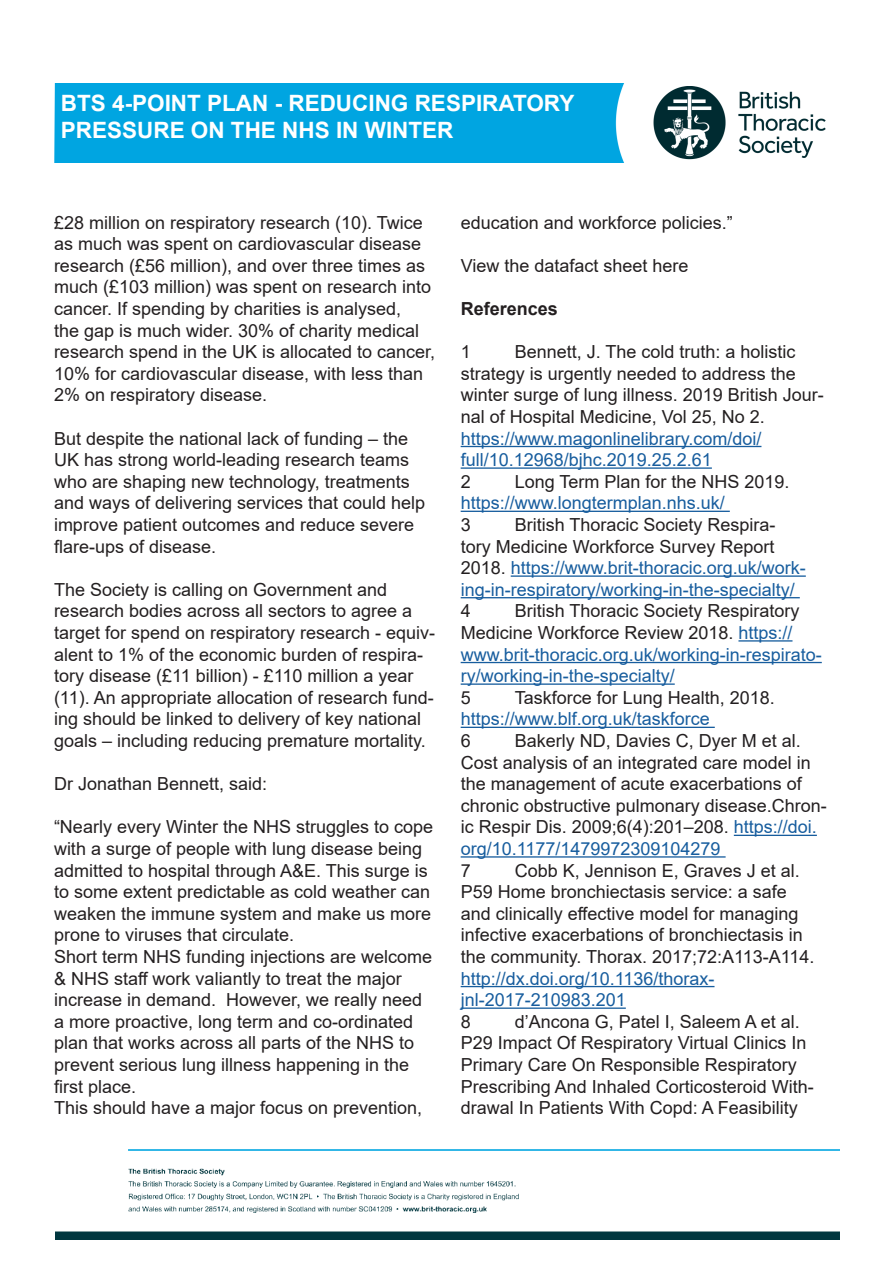
<style>
.page{position:relative;width:893px;height:1263px;background:#fff}
.page>*{position:absolute;margin:0;border:0;box-sizing:border-box;transform-origin:0 0}
.t1{font:700 22.5px/27px "Arial";color:#fff}
.t2{font:18px/21.6px "Arial";color:#231f20}
.t3{font:18px/21.6px "Arial";color:#175d9e}
.t4{font:700 18px "Arial";color:#231f20}
.s1{color:#175d9e}
.s2{color:#231f20}
</style>
<div class="page">
<img style="left:54px;top:83px;width:772px;height:80px">
<img style="left:55px;top:1149px;width:784px;height:91px">
<hr style="left:461px;top:446px;width:300px;height:1px;background:#175d9e">
<hr style="left:461px;top:467px;width:251px;height:2px;background:#175d9e">
<hr style="left:461px;top:511px;width:269px;height:1px;background:#175d9e">
<hr style="left:511px;top:575px;width:295px;height:2px;background:#175d9e">
<hr style="left:461px;top:597px;width:339px;height:1px;background:#175d9e">
<hr style="left:738px;top:640px;width:54px;height:2px;background:#175d9e">
<hr style="left:461px;top:662px;width:361px;height:1px;background:#175d9e">
<hr style="left:461px;top:683px;width:214px;height:2px;background:#175d9e">
<hr style="left:461px;top:727px;width:254px;height:1px;background:#175d9e">
<hr style="left:734px;top:835px;width:83px;height:1px;background:#175d9e">
<hr style="left:461px;top:856px;width:265px;height:2px;background:#175d9e">
<hr style="left:461px;top:986px;width:253px;height:1px;background:#175d9e">
<hr style="left:461px;top:1007px;width:165px;height:2px;background:#175d9e">
<p class="t1" style="left:61px;top:89px;width:515px">BTS 4-POINT PLAN - REDUCING RESPIRATORY<br>PRESSURE ON THE NHS IN WINTER</p>
<p class="t2" style="left:54px;top:211px;width:383px">£28 million on respiratory research (10). Twice as much was spent on cardiovascular disease research (£56 million), and over three times as much (£103 million) was spent on research into cancer. If spending by charities is analysed,<br>the gap is much wider. 30% of charity medical research spend in the UK is allocated to cancer, 10% for cardiovascular disease, with less than 2% on respiratory disease.</p>
<p class="t2" style="left:54px;top:427px;width:373px">But despite the national lack of funding – the UK has strong world-leading research teams who are shaping new technology, treatments and ways of delivering services that could help improve patient outcomes and reduce severe flare-ups of disease.</p>
<p class="t2" style="left:54px;top:579px;width:383px">The Society is calling on Government and research bodies across all sectors to agree a target for spend on respiratory research - equiv&shy;alent to 1% of the economic burden of respira&shy;tory disease (£11 billion) - £110 million a year (11). An appropriate allocation of research fund&shy;ing should be linked to delivery of key national goals – including reducing premature mortality.</p>
<p class="t2" style="left:54px;top:773px;width:215px">Dr Jonathan Bennett, said:</p>
<p class="t2" style="left:54px;top:816px;width:381px">“Nearly every Winter the NHS struggles to cope with a surge of people with lung disease being admitted to hospital through A&amp;E. This surge is to some extent predictable as cold weather can weaken the immune system and make us more prone to viruses that circulate.</p>
<p class="t2" style="left:54px;top:946px;width:380px">Short term NHS funding injections are welcome &amp; NHS staff work valiantly to treat the major increase in demand. However, we really need a more proactive, long term and co-ordinated plan that works across all parts of the NHS to prevent serious lung illness happening in the first place.</p>
<p class="t2" style="left:54px;top:1097px;width:370px">This should have a major focus on prevention,</p>
<p class="t2" style="left:461px;top:211px;width:274px">education and workforce policies.”</p>
<p class="t2" style="left:461px;top:255px;width:229px">View the datafact sheet here</p>
<p class="t4" style="left:461px;top:296px;width:99px">References</p>
<p class="t2" style="left:461px;top:341px;width:12px">1</p>
<p class="t2" style="left:461px;top:341px;width:365px;text-indent:54px">Bennett, J. The cold truth: a holistic strategy is urgently needed to address the winter surge of lung illness. 2019 British Jour&shy;nal of Hospital Medicine, Vol 25, No 2. <span class="s1">https://www.magonlinelibrary.com/doi/ full/10.12968/bjhc.2019.25.2.61</span></p>
<p class="t2" style="left:461px;top:471px;width:12px">2</p>
<p class="t3" style="left:461px;top:471px;width:330px;text-indent:54px"><span class="s2">Long Term Plan for the NHS 2019. </span>https://www.longtermplan.nhs.uk/</p>
<p class="t2" style="left:461px;top:514px;width:12px">3</p>
<p class="t3" style="left:461px;top:514px;width:347px;text-indent:54px"><span class="s2">British Thoracic Society Respira&shy;tory Medicine Workforce Survey Report 2018.</span> https://www.brit-thoracic.org.uk/work&shy;ing-in-respiratory/working-in-the-specialty/</p>
<p class="t2" style="left:461px;top:600px;width:12px">4</p>
<p class="t3" style="left:461px;top:600px;width:363px;text-indent:54px"><span class="s2">British Thoracic Society Respiratory Medicine Workforce Review 2018.</span> https:// www.brit-thoracic.org.uk/working-in-respirato&shy;ry/working-in-the-specialty/</p>
<p class="t2" style="left:461px;top:687px;width:12px">5</p>
<p class="t3" style="left:461px;top:687px;width:316px;text-indent:54px"><span class="s2">Taskforce for Lung Health, 2018. </span>https://www.blf.org.uk/taskforce</p>
<p class="t2" style="left:461px;top:730px;width:12px">6</p>
<p class="t2" style="left:461px;top:730px;width:368px;text-indent:54px">Bakerly ND, Davies C, Dyer M et al.<br>Cost analysis of an integrated care model in the management of acute exacerbations of chronic obstructive pulmonary disease.Chron&shy;ic Respir Dis. 2009;6(4):201–208. <span class="s1">https://doi. org/10.1177/1479972309104279</span></p>
<p class="t2" style="left:461px;top:859px;width:12px">7</p>
<p class="t2" style="left:461px;top:859px;width:355px;text-indent:54px">Cobb K, Jennison E, Graves J et al.<br>P59 Home bronchiectasis service: a safe and clinically effective model for managing infective exacerbations of bronchiectasis in the community. Thorax. 2017;72:A113-A114. <span class="s1">http://dx.doi.org/10.1136/thorax&shy;jnl-2017-210983.201</span></p>
<p class="t2" style="left:461px;top:1011px;width:12px">8</p>
<p class="t2" style="left:461px;top:1011px;width:355px;text-indent:54px">d’Ancona G, Patel I, Saleem A et al.<br>P29 Impact Of Respiratory Virtual Clinics In Primary Care On Responsible Respiratory Prescribing And Inhaled Corticosteroid With&shy;drawal In Patients With Copd: A Feasibility</p>
</div>
